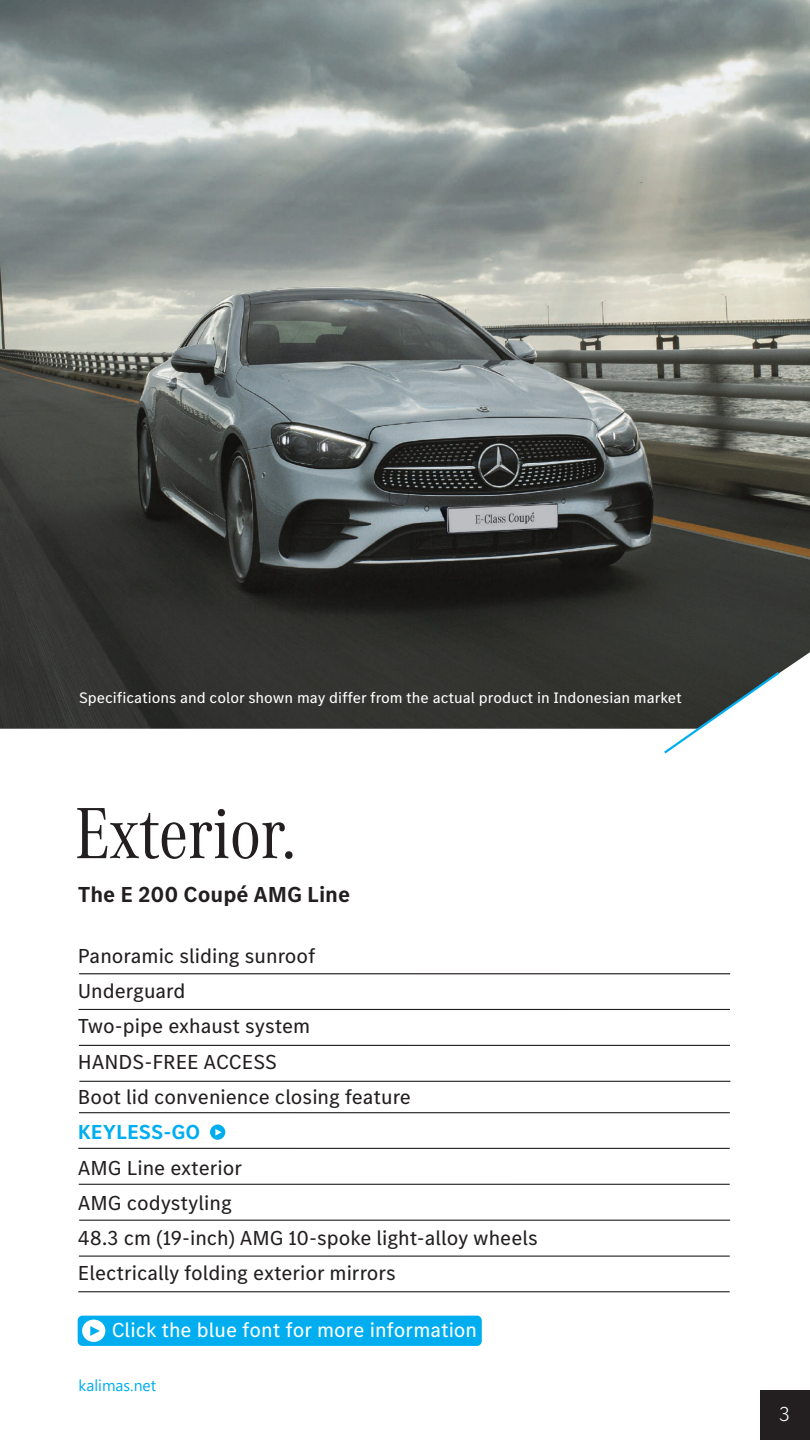
<style>
.page{position:relative;width:810px;height:1440px;background:#fff}
.page>*{position:absolute;margin:0;border:0;box-sizing:border-box;transform-origin:0 0}
.t1{font:75px "MB Corpo A Title Cond";color:#231f20}
.t2{font:700 22.5px "MB Corpo S Text";color:#231f20}
.t3{font:21px/35.2px "MB Corpo S Text";color:#231f20}
.t4{font:21px "MB Corpo S Text";color:#fff}
.t5{font:700 21px "MB Corpo S Text";color:#00aeef}
.t6{font:300 21px "MB Corpo S Text";color:#fdfefe}
.t7{font:15.75px "MB Corpo S Text";color:#fff}
.t8{font:15.75px "Segoe UI";color:#00aeef}
</style>
<div class="page">
<div style="left:761px;top:1391px;width:49px;height:49px;background:#231f20"></div>
<hr style="left:79px;top:973px;width:651px;height:1px;background:#231f20">
<hr style="left:79px;top:1045px;width:651px;height:1px;background:#231f20">
<hr style="left:79px;top:1009px;width:651px;height:1px;background:#231f20">
<div style="left:210px;top:1125px;width:15px;height:15px;background:#00aeef;border-radius:50%"></div>
<svg style="left:215px;top:1129px;width:7px;height:7px"></svg>
<div style="left:78px;top:1316px;width:404px;height:30px;background:#00aeef;border-radius:5px"></div>
<div style="left:82px;top:1320px;width:23px;height:22px;background:#fff;border-radius:50%"></div>
<svg style="left:90px;top:1326px;width:10px;height:10px"></svg>
<hr style="left:79px;top:1081px;width:651px;height:1px;background:#231f20">
<hr style="left:79px;top:1112px;width:651px;height:1px;background:#231f20">
<hr style="left:79px;top:1184px;width:651px;height:1px;background:#231f20">
<hr style="left:78px;top:1148px;width:652px;height:1px;background:#231f20">
<hr style="left:79px;top:1220px;width:651px;height:1px;background:#231f20">
<hr style="left:79px;top:1256px;width:651px;height:1px;background:#231f20">
<hr style="left:78px;top:1291px;width:652px;height:1px;background:#231f20">
<img style="left:0;top:0;width:810px;height:729px">
<svg style="left:662px;top:670px;width:120px;height:84px"></svg>
<p class="t7" style="left:79px;top:687px;width:604px">Specifications and color shown may differ from the actual product in Indonesian market</p>
<h1 class="t1" style="left:75px;top:784px;width:222px">Exterior.</h1>
<p class="t2" style="left:78px;top:879px;width:274px">The E 200 Coupé AMG Line</p>
<p class="t3" style="left:78px;top:937px;width:335px">Panoramic sliding sunroof<br>Underguard<br>Two-pipe exhaust system<br>HANDS-FREE ACCESS<br>Boot lid convenience closing feature</p>
<p class="t5" style="left:78px;top:1118px;width:124px">KEYLESS-GO</p>
<p class="t3" style="left:78px;top:1149px;width:461px">AMG Line exterior<br>AMG codystyling<br>48.3 cm (19-inch) AMG 10-spoke light-alloy wheels<br>Electrically folding exterior mirrors</p>
<p class="t4" style="left:112px;top:1316px;width:367px">Click the blue font for more information</p>
<p class="t8" style="left:79px;top:1370px;width:79px">kalimas.net</p>
<p class="t6" style="left:779px;top:1400px;width:13px">3</p>
</div>
